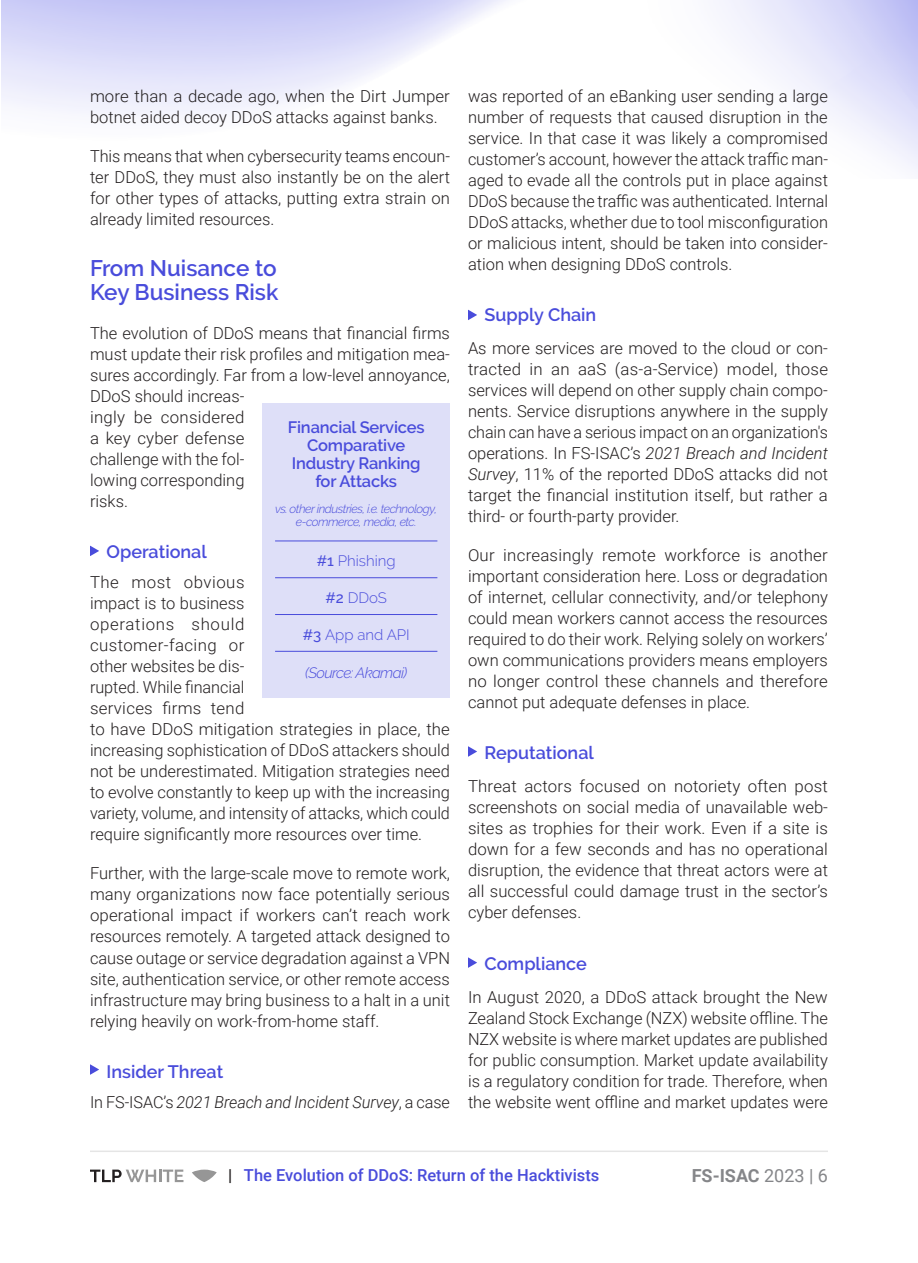
<style>
.page{position:relative;width:918px;height:1263px;background:#fff}
.page>*{position:absolute;margin:0;border:0;box-sizing:border-box;transform-origin:0 0}
.t1{font:600 22.5px/24px "Raleway";color:#494cdb}
.t2{font:600 18px "Raleway";color:#494cdb}
.t3{font:700 18px "Roboto";color:#858689}
.t4{font:300 16.5px/21px "Roboto";color:#231f20;text-align:justify}
.t5{font:600 16.5px/18px "Raleway";letter-spacing:-.01em;color:#494cdb;text-align:center}
.t6{font:italic 300 16.5px "Roboto";letter-spacing:-.005em;color:#231f20}
.t7{font:500 16.5px "Roboto";color:#494cdb}
.t8{font:300 15px "Raleway";color:#494cdb}
.t9{font:italic 300 15px "Raleway";letter-spacing:-.04em;color:#494cdb}
.t10{font:italic 300 12px/13.5px "Raleway";letter-spacing:-.04em;color:#494cdb;text-align:center}
.s1{font-style:normal}
.s2{font-weight:500}
.s3{font-style:italic}
.s4{color:#231f20}
.s5{font-weight:400}
</style>
<div class="page">
<hr style="left:90px;top:1150px;width:738px;height:2px;background:#e5e5e5">
<svg style="left:90px;top:1169px;width:93px;height:13px"></svg>
<svg style="left:192px;top:1169px;width:25px;height:13px"></svg>
<svg style="left:90px;top:546px;width:9px;height:10px"></svg>
<svg style="left:90px;top:1064px;width:9px;height:11px"></svg>
<svg style="left:468px;top:310px;width:9px;height:10px"></svg>
<svg style="left:468px;top:746px;width:9px;height:11px"></svg>
<svg style="left:468px;top:957px;width:9px;height:11px"></svg>
<div style="left:262px;top:404px;width:188px;height:294px;background:#dedff8"></div>
<hr style="left:275px;top:577px;width:162px;height:1px;background:#494cdb">
<hr style="left:275px;top:541px;width:162px;height:1px;background:#494cdb">
<hr style="left:275px;top:614px;width:162px;height:1px;background:#494cdb">
<hr style="left:275px;top:651px;width:162px;height:1px;background:#494cdb">
<p class="t4" style="left:90px;top:85px;width:361px">more than a decade ago, when the Dirt Jumper botnet aided decoy DDoS attacks against banks.</p>
<p class="t4" style="left:90px;top:145px;width:362px">This means that when cybersecurity teams encoun&shy;ter DDoS, they must also instantly be on the alert for other types of attacks, putting extra strain on already limited resources.</p>
<h1 class="t1" style="left:90px;top:257px;width:190px">From Nuisance to<br>Key Business Risk</h1>
<p class="t4" style="left:90px;top:322px;width:361px;text-align:left">The evolution of DDoS means that financial firms must update their risk profiles and mitigation mea&shy;sures accordingly. Far from a low-level annoyance,<br>DDoS should increas-<br>ingly be considered<br>a key cyber defense<br>challenge with the fol-<br>lowing corresponding<br>risks.</p>
<p class="t2" style="left:106px;top:542px;width:102px">Operational</p>
<p class="t4" style="left:90px;top:571px;width:362px;text-align:left">The most obvious<br>impact is to business<br>operations should<br>customer-facing or<br>other websites be dis-<br>rupted. While financial<br>services firms tend<br>to have DDoS mitigation strategies in place, the increasing sophistication of DDoS attackers should not be underestimated. Mitigation strategies need to evolve constantly to keep up with the increasing variety, volume, and intensity of attacks, which could require significantly more resources over time.</p>
<p class="t4" style="left:90px;top:862px;width:362px">Further, with the large-scale move to remote work, many organizations now face potentially serious operational impact if workers can’t reach work resources remotely. A targeted attack designed to cause outage or service degradation against a VPN site, authentication service, or other remote access infrastructure may bring business to a halt in a unit relying heavily on work-from-home staff.</p>
<p class="t2" style="left:106px;top:1061px;width:118px">Insider Threat</p>
<p class="t6" style="left:90px;top:1090px;width:361px"><span class="s1">In FS-ISAC’s</span> 2021 Breach and Incident Survey<span class="s1">, a case</span></p>
<p class="t5" style="left:288px;top:418px;width:138px">Financial Services<br>Comparative<br>Industry Ranking for Attacks</p>
<p class="t10" style="left:275px;top:502px;width:164px">vs. other industries, i.e. technology, e-commerce, media, etc.</p>
<p class="t8" style="left:317px;top:552px;width:80px"><span class="s2">#1</span> Phishing</p>
<p class="t8" style="left:326px;top:589px;width:63px"><span class="s2">#2</span> DDoS</p>
<p class="t8" style="left:303px;top:626px;width:108px"><span class="s2">#3</span> App and API</p>
<p class="t9" style="left:305px;top:664px;width:104px">(Source: Akamai)</p>
<p class="t4" style="left:468px;top:85px;width:362px">was reported of an eBanking user sending a large number of requests that caused disruption in the service. In that case it was likely a compromised customer’s account, however the attack traffic man&shy;aged to evade all the controls put in place against DDoS because the traffic was authenticated. Internal DDoS attacks, whether due to tool misconfiguration or malicious intent, should be taken into consider&shy;ation when designing DDoS controls.</p>
<p class="t2" style="left:484px;top:305px;width:113px">Supply Chain</p>
<p class="t4" style="left:468px;top:337px;width:362px">As more services are moved to the cloud or con&shy;tracted in an aaS (as-a-Service) model, those services will depend on other supply chain compo&shy;nents. Service disruptions anywhere in the supply chain can have a serious impact on an organization's operations. In FS-ISAC’s <span class="s3">2021 Breach and Incident Survey</span>, 11% of the reported DDoS attacks did not target the financial institution itself, but rather a third- or fourth-party provider.</p>
<p class="t4" style="left:468px;top:544px;width:362px">Our increasingly remote workforce is another important consideration here. Loss or degradation of internet, cellular connectivity, and/or telephony could mean workers cannot access the resources required to do their work. Relying solely on workers’ own communications providers means employers no longer control these channels and therefore cannot put adequate defenses in place.</p>
<p class="t2" style="left:484px;top:743px;width:111px">Reputational</p>
<p class="t4" style="left:468px;top:775px;width:362px">Threat actors focused on notoriety often post screenshots on social media of unavailable web&shy;sites as trophies for their work. Even if a site is down for a few seconds and has no operational disruption, the evidence that threat actors were at all successful could damage trust in the sector’s cyber defenses.</p>
<p class="t2" style="left:484px;top:953px;width:104px">Compliance</p>
<p class="t4" style="left:468px;top:985px;width:362px">In August 2020, a DDoS attack brought the New Zealand Stock Exchange (NZX) website offline. The NZX website is where market updates are published for public consumption. Market update availability is a regulatory condition for trade. Therefore, when the website went offline and market updates were</p>
<p class="t7" style="left:228px;top:1163px;width:373px"><span class="s4">|</span> The Evolution of DDoS: Return of the Hacktivists</p>
<p class="t3" style="left:692px;top:1163px;width:138px">FS-ISAC <span class="s5">2023 | 6</span></p>
</div>
